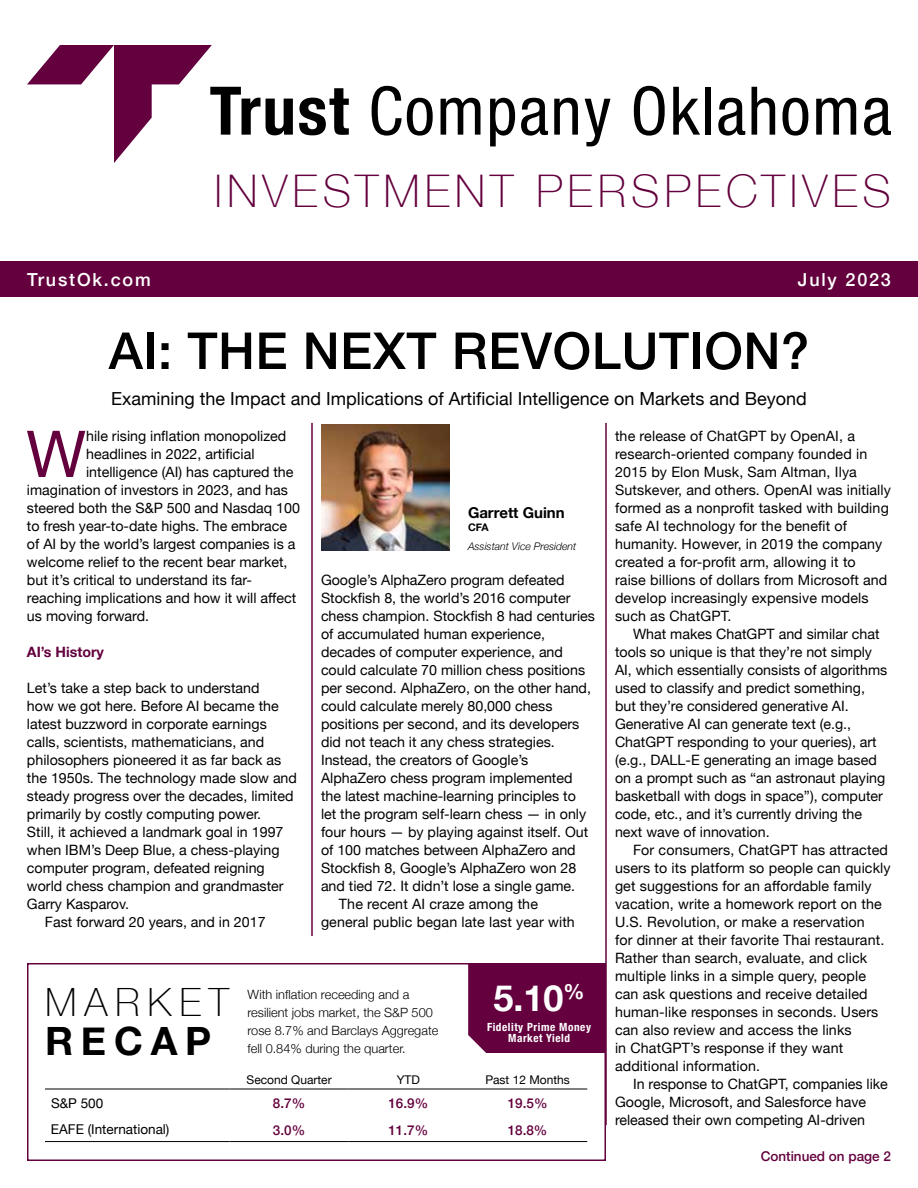
<style>
.page{position:relative;width:918px;height:1188px;background:#fff}
.page>*{position:absolute;margin:0;border:0;box-sizing:border-box;transform-origin:0 0}
.t1{font:64.65px "Helvetica Neue";color:#63003d}
.t2{font:500 51px "Helvetica Neue";letter-spacing:.01em;color:#000}
.t3{font:100 45px "Helvetica Neue";letter-spacing:.11em;color:#63003d}
.t4{font:100 39px "Helvetica Neue";letter-spacing:.2em;color:#000}
.t5{font:700 39px "Helvetica Neue";letter-spacing:.2em;color:#000}
.t6{font:700 36px "Helvetica Neue";color:#fff}
.t7{font:18px "Helvetica Neue";color:#000}
.t8{font:500 18px "Helvetica Neue";letter-spacing:.1em;color:#fff}
.t9{font:700 15px "Helvetica Neue";color:#000}
.t10{font:14.25px/18px "Helvetica Neue";color:#000}
.t11{font:700 14.25px "Helvetica Neue";color:#63003d}
.t12{font:500 13.5px "Helvetica Neue";color:#63003d}
.t13{font:13.5px "Helvetica Neue";color:#000}
.t14{font:300 12.75px/18px "Helvetica Neue";color:#000}
.t15{font:12px "Helvetica Neue";color:#000}
.t16{font:700 condensed 11.25px/11.2px "Helvetica Neue";letter-spacing:.05em;color:#fff;text-align:center}
.t17{font:italic 300 10.5px "Helvetica Neue";color:#000}
.t18{font:700 10.5px "Helvetica Neue";color:#000}
</style>
<div class="page">
<div style="left:0;top:261px;width:918px;height:36px;background:#63003d"></div>
<svg style="left:266px;top:99px;width:27px;height:36px"></svg>
<svg style="left:299px;top:88px;width:50px;height:47px"></svg>
<svg style="left:372px;top:86px;width:61px;height:50px"></svg>
<svg style="left:441px;top:98px;width:40px;height:37px"></svg>
<svg style="left:490px;top:98px;width:25px;height:48px"></svg>
<svg style="left:521px;top:98px;width:27px;height:38px"></svg>
<svg style="left:554px;top:98px;width:24px;height:37px"></svg>
<svg style="left:585px;top:99px;width:26px;height:47px"></svg>
<svg style="left:634px;top:86px;width:31px;height:50px"></svg>
<svg style="left:673px;top:87px;width:27px;height:48px"></svg>
<div style="left:705px;top:87px;width:6px;height:48px;background:#000"></div>
<svg style="left:718px;top:98px;width:27px;height:38px"></svg>
<svg style="left:752px;top:87px;width:23px;height:48px"></svg>
<svg style="left:782px;top:98px;width:26px;height:38px"></svg>
<svg style="left:816px;top:98px;width:40px;height:37px"></svg>
<svg style="left:864px;top:98px;width:27px;height:38px"></svg>
<svg style="left:27px;top:45px;width:233px;height:118px"></svg>
<hr style="left:312px;top:423px;width:1px;height:513px;background:#63003d">
<hr style="left:606px;top:423px;width:1px;height:702px;background:#63003d">
<img style="left:321px;top:424px;width:129px;height:126px">
<div style="left:27px;top:963px;width:579px;height:198px;border:2px solid #63003d"></div>
<hr style="left:45px;top:1089px;width:185px;height:1px;background:#000">
<hr style="left:230px;top:1089px;width:119px;height:1px;background:#000">
<hr style="left:349px;top:1089px;width:119px;height:1px;background:#000">
<hr style="left:468px;top:1089px;width:119px;height:1px;background:#000">
<hr style="left:45px;top:1141px;width:185px;height:1px;background:#000">
<hr style="left:230px;top:1141px;width:119px;height:1px;background:#000">
<hr style="left:349px;top:1141px;width:119px;height:1px;background:#000">
<hr style="left:468px;top:1141px;width:119px;height:1px;background:#000">
<div style="left:468px;top:963px;width:138px;height:90px;background:#63003d"></div>
<h3 class="t3" style="left:215px;top:157px;width:678px">INVESTMENT PERSPECTIVES</h3>
<p class="t8" style="left:27px;top:265px;width:125px">TrustOk.com</p>
<p class="t8" style="left:798px;top:265px;width:95px">July 2023</p>
<h2 class="t2" style="left:109px;top:310px;width:702px">AI: THE NEXT REVOLUTION?</h2>
<p class="t7" style="left:111px;top:386px;width:697px">Examining the Impact and Implications of Artificial Intelligence on Markets and Beyond</p>
<h1 class="t1" style="left:26px;top:407px;width:61px">W</h1>
<p class="t10" style="left:86px;top:428px;width:202px">hile rising inflation monopolized</p>
<p class="t10" style="left:86px;top:446px;width:170px">headlines in 2022, artificial</p>
<p class="t10" style="left:86px;top:464px;width:209px">intelligence (AI) has captured the</p>
<p class="t10" style="left:27px;top:482px;width:262px">imagination of investors in 2023, and has</p>
<p class="t10" style="left:27px;top:500px;width:274px">steered both the S&amp;P 500 and Nasdaq 100</p>
<p class="t10" style="left:27px;top:518px;width:262px">to fresh year-to-date highs. The embrace</p>
<p class="t10" style="left:27px;top:536px;width:270px">of AI by the world’s largest companies is a</p>
<p class="t10" style="left:27px;top:554px;width:262px">welcome relief to the recent bear market,</p>
<p class="t10" style="left:27px;top:572px;width:227px">but it’s critical to understand its far-</p>
<p class="t10" style="left:27px;top:590px;width:271px">reaching implications and how it will affect</p>
<p class="t10" style="left:27px;top:608px;width:124px">us moving forward.</p>
<p class="t11" style="left:27px;top:641px;width:79px">AI’s History</p>
<p class="t10" style="left:27px;top:680px;width:234px">Let’s take a step back to understand</p>
<p class="t10" style="left:27px;top:698px;width:253px">how we got here. Before AI became the</p>
<p class="t10" style="left:27px;top:716px;width:241px">latest buzzword in corporate earnings</p>
<p class="t10" style="left:27px;top:734px;width:239px">calls, scientists, mathematicians, and</p>
<p class="t10" style="left:27px;top:752px;width:256px">philosophers pioneered it as far back as</p>
<p class="t10" style="left:27px;top:770px;width:272px">the 1950s. The technology made slow and</p>
<p class="t10" style="left:27px;top:788px;width:268px">steady progress over the decades, limited</p>
<p class="t10" style="left:27px;top:806px;width:236px">primarily by costly computing power.</p>
<p class="t10" style="left:27px;top:824px;width:258px">Still, it achieved a landmark goal in 1997</p>
<p class="t10" style="left:27px;top:842px;width:254px">when IBM’s Deep Blue, a chess-playing</p>
<p class="t10" style="left:27px;top:860px;width:239px">computer program, defeated reigning</p>
<p class="t10" style="left:27px;top:878px;width:258px">world chess champion and grandmaster</p>
<p class="t10" style="left:27px;top:896px;width:104px">Garry Kasparov.</p>
<p class="t10" style="left:45px;top:914px;width:222px">Fast forward 20 years, and in 2017</p>
<p class="t9" style="left:468px;top:500px;width:98px">Garrett Guinn</p>
<p class="t18" style="left:468px;top:519px;width:22px">CFA</p>
<p class="t17" style="left:468px;top:538px;width:110px">Assistant Vice President</p>
<p class="t10" style="left:321px;top:572px;width:245px">Google’s AlphaZero program defeated</p>
<p class="t10" style="left:321px;top:590px;width:251px">Stockfish 8, the world’s 2016 computer</p>
<p class="t10" style="left:321px;top:608px;width:275px">chess champion. Stockfish 8 had centuries</p>
<p class="t10" style="left:321px;top:626px;width:226px">of accumulated human experience,</p>
<p class="t10" style="left:321px;top:644px;width:244px">decades of computer experience, and</p>
<p class="t10" style="left:321px;top:662px;width:266px">could calculate 70 million chess positions</p>
<p class="t10" style="left:321px;top:680px;width:272px">per second. AlphaZero, on the other hand,</p>
<p class="t10" style="left:321px;top:698px;width:233px">could calculate merely 80,000 chess</p>
<p class="t10" style="left:321px;top:716px;width:260px">positions per second, and its developers</p>
<p class="t10" style="left:321px;top:734px;width:235px">did not teach it any chess strategies.</p>
<p class="t10" style="left:321px;top:752px;width:209px">Instead, the creators of Google’s</p>
<p class="t10" style="left:321px;top:770px;width:253px">AlphaZero chess program implemented</p>
<p class="t10" style="left:321px;top:788px;width:256px">the latest machine-learning principles to</p>
<p class="t10" style="left:321px;top:806px;width:267px">let the program self-learn chess — in only</p>
<p class="t10" style="left:321px;top:824px;width:269px">four hours — by playing against itself. Out</p>
<p class="t10" style="left:321px;top:842px;width:256px">of 100 matches between AlphaZero and</p>
<p class="t10" style="left:321px;top:860px;width:257px">Stockfish 8, Google’s AlphaZero won 28</p>
<p class="t10" style="left:321px;top:878px;width:256px">and tied 72. It didn’t lose a single game.</p>
<p class="t10" style="left:339px;top:896px;width:201px">The recent AI craze among the</p>
<p class="t10" style="left:321px;top:914px;width:255px">general public began late last year with</p>
<h3 class="t4" style="left:45px;top:972px;width:186px">MARKET</h3>
<h3 class="t5" style="left:45px;top:1010px;width:168px">RECAP</h3>
<h3 class="t6" style="left:494px;top:969px;width:93px">5.10<sup>%</sup></h3>
<p class="t14" style="left:248px;top:985px;width:192px">With inflation receeding and a resilient jobs market, the S&amp;P 500 rose 8.7% and Barclays Aggregate fell 0.84% during the quarter.</p>
<p class="t15" style="left:247px;top:1071px;width:87px">Second Quarter</p>
<p class="t15" style="left:397px;top:1071px;width:25px">YTD</p>
<p class="t15" style="left:485px;top:1071px;width:86px">Past 12 Months</p>
<p class="t16" style="left:487px;top:1020px;width:105px">Fidelity Prime Money<br>Market Yield</p>
<p class="t13" style="left:51px;top:1094px;width:54px">S&amp;P 500</p>
<p class="t12" style="left:273px;top:1093px;width:34px">8.7%</p>
<p class="t12" style="left:388px;top:1093px;width:41px">16.9%</p>
<p class="t12" style="left:508px;top:1093px;width:41px">19.5%</p>
<p class="t13" style="left:51px;top:1120px;width:120px">EAFE (International)</p>
<p class="t12" style="left:273px;top:1119px;width:34px">3.0%</p>
<p class="t12" style="left:388px;top:1119px;width:41px">11.7%</p>
<p class="t12" style="left:508px;top:1119px;width:41px">18.8%</p>
<p class="t10" style="left:615px;top:428px;width:278px">the release of ChatGPT by OpenAI, a research-oriented company founded in 2015 by Elon Musk, Sam Altman, Ilya Sutskever, and others. OpenAI was initially formed as a nonprofit tasked with building safe AI technology for the benefit of humanity. However, in 2019 the company created a for-profit arm, allowing it to<br>raise billions of dollars from Microsoft and develop increasingly expensive models such as ChatGPT.</p>
<p class="t10" style="left:615px;top:626px;width:274px;text-indent:18px">What makes ChatGPT and similar chat tools so unique is that they’re not simply AI, which essentially consists of algorithms used to classify and predict something, but they’re considered generative AI.<br>Generative AI can generate text (e.g., ChatGPT responding to your queries), art (e.g., DALL-E generating an image based on a prompt such as “an astronaut playing basketball with dogs in space”), computer code, etc., and it’s currently driving the next wave of innovation.</p>
<p class="t10" style="left:615px;top:842px;width:277px;text-indent:18px">For consumers, ChatGPT has attracted users to its platform so people can quickly get suggestions for an affordable family vacation, write a homework report on the U.S. Revolution, or make a reservation<br>for dinner at their favorite Thai restaurant.<br>Rather than search, evaluate, and click multiple links in a simple query, people can ask questions and receive detailed human-like responses in seconds. Users can also review and access the links<br>in ChatGPT’s response if they want additional information.</p>
<p class="t10" style="left:615px;top:1076px;width:274px;text-indent:18px">In response to ChatGPT, companies like<br>Google, Microsoft, and Salesforce have released their own competing AI-driven</p>
<p class="t12" style="left:761px;top:1145px;width:132px">Continued on page 2</p>
</div>
